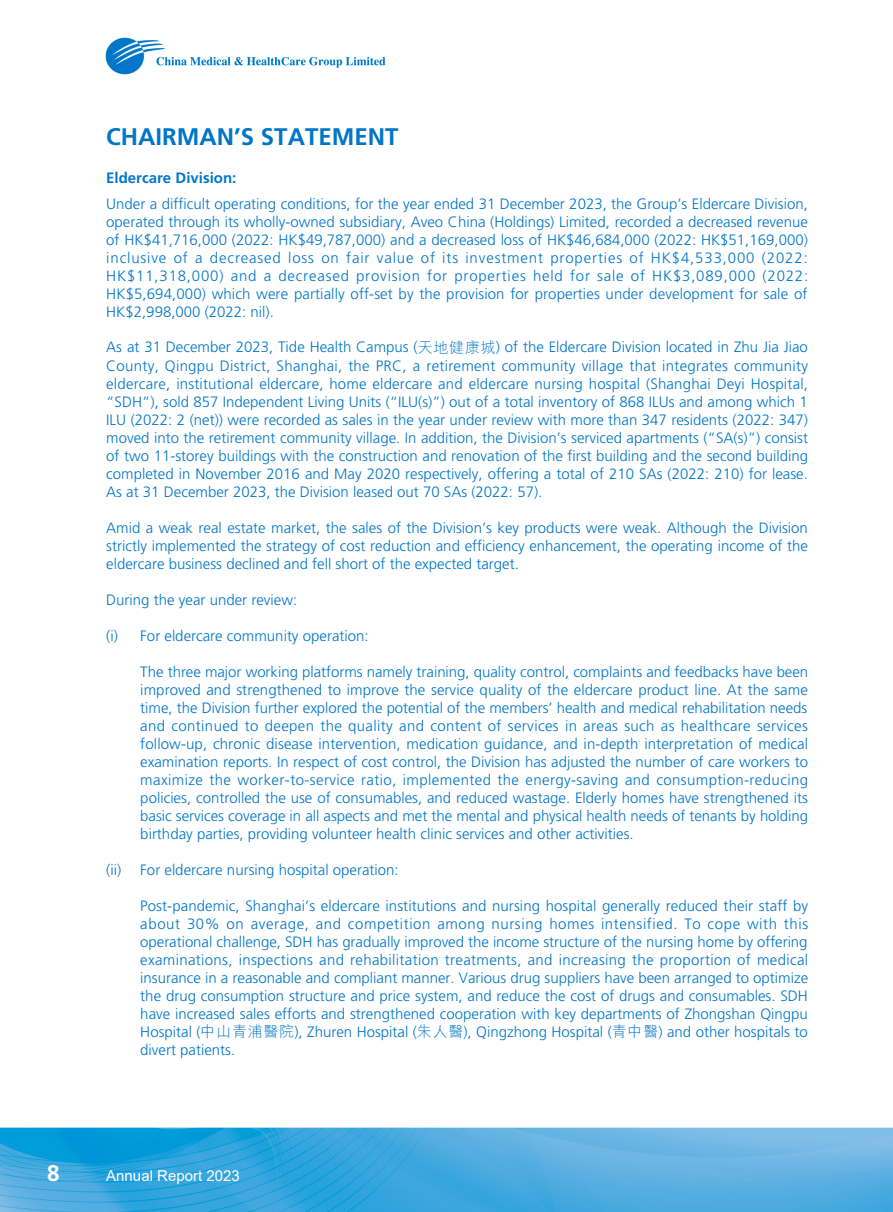
<style>
.page{position:relative;width:893px;height:1212px;background:#fff}
.page>*{position:absolute;margin:0;border:0;box-sizing:border-box;transform-origin:0 0}
.t1{font:700 24px "Frutiger LT Std";color:#0076c8}
.t2{font:700 22.5px "Frutiger LT Std";color:#fff}
.t3{font:300 15px/18px "Frutiger LT Std";color:#0076c8;text-align:justify}
.t4{font:700 15px "Frutiger LT Std";color:#0076c8}
.t5{font:15px "Arial";color:#fff}
.s1{font-family:"M Hei HK"}
</style>
<div class="page">
<img style="left:0;top:37px;width:893px;height:1175px">
<h1 class="t1" style="left:106px;top:122px;width:294px">CHAIRMAN’S STATEMENT</h1>
<p class="t4" style="left:106px;top:169px;width:132px">Eldercare Division:</p>
<p class="t3" style="left:106px;top:195px;width:703px">Under a difficult operating conditions, for the year ended 31 December 2023, the Group’s Eldercare Division, operated through its wholly-owned subsidiary, Aveo China (Holdings) Limited, recorded a decreased revenue of HK$41,716,000 (2022: HK$49,787,000) and a decreased loss of HK$46,684,000 (2022: HK$51,169,000) inclusive of a decreased loss on fair value of its investment properties of HK$4,533,000 (2022:<br>HK$11,318,000) and a decreased provision for properties held for sale of HK$3,089,000 (2022:<br>HK$5,694,000) which were partially off-set by the provision for properties under development for sale of HK$2,998,000 (2022: nil).</p>
<p class="t3" style="left:106px;top:338px;width:703px">As at 31 December 2023, Tide Health Campus (<span class="s1">天地健康城</span>) of the Eldercare Division located in Zhu Jia Jiao County, Qingpu District, Shanghai, the PRC, a retirement community village that integrates community eldercare, institutional eldercare, home eldercare and eldercare nursing hospital (Shanghai Deyi Hospital, “SDH”), sold 857 Independent Living Units (“ILU(s)”) out of a total inventory of 868 ILUs and among which 1<br>ILU (2022: 2 (net)) were recorded as sales in the year under review with more than 347 residents (2022: 347) moved into the retirement community village. In addition, the Division’s serviced apartments (“SA(s)”) consist of two 11-storey buildings with the construction and renovation of the first building and the second building completed in November 2016 and May 2020 respectively, offering a total of 210 SAs (2022: 210) for lease.<br>As at 31 December 2023, the Division leased out 70 SAs (2022: 57).</p>
<p class="t3" style="left:106px;top:519px;width:703px">Amid a weak real estate market, the sales of the Division’s key products were weak. Although the Division strictly implemented the strategy of cost reduction and efficiency enhancement, the operating income of the eldercare business declined and fell short of the expected target.</p>
<p class="t3" style="left:106px;top:591px;width:192px">During the year under review:</p>
<p class="t3" style="left:106px;top:627px;width:264px">(i) For eldercare community operation:</p>
<p class="t3" style="left:140px;top:663px;width:669px">The three major working platforms namely training, quality control, complaints and feedbacks have been improved and strengthened to improve the service quality of the eldercare product line. At the same time, the Division further explored the potential of the members’ health and medical rehabilitation needs and continued to deepen the quality and content of services in areas such as healthcare services follow-up, chronic disease intervention, medication guidance, and in-depth interpretation of medical examination reports. In respect of cost control, the Division has adjusted the number of care workers to maximize the worker-to-service ratio, implemented the energy-saving and consumption-reducing policies, controlled the use of consumables, and reduced wastage. Elderly homes have strengthened its basic services coverage in all aspects and met the mental and physical health needs of tenants by holding birthday parties, providing volunteer health clinic services and other activities.</p>
<p class="t3" style="left:106px;top:861px;width:294px">(ii) For eldercare nursing hospital operation:</p>
<p class="t3" style="left:140px;top:897px;width:669px">Post-pandemic, Shanghai’s eldercare institutions and nursing hospital generally reduced their staff by about 30% on average, and competition among nursing homes intensified. To cope with this operational challenge, SDH has gradually improved the income structure of the nursing home by offering examinations, inspections and rehabilitation treatments, and increasing the proportion of medical insurance in a reasonable and compliant manner. Various drug suppliers have been arranged to optimize the drug consumption structure and price system, and reduce the cost of drugs and consumables. SDH have increased sales efforts and strengthened cooperation with key departments of Zhongshan Qingpu Hospital (<span class="s1">中山青浦醫院</span>), Zhuren Hospital (<span class="s1">朱人醫</span>), Qingzhong Hospital (<span class="s1">青中醫</span>) and other hospitals to divert patients.</p>
<h2 class="t2" style="left:47px;top:1160px;width:14px">8</h2>
<p class="t5" style="left:106px;top:1165px;width:135px">Annual Report 2023</p>
</div>
